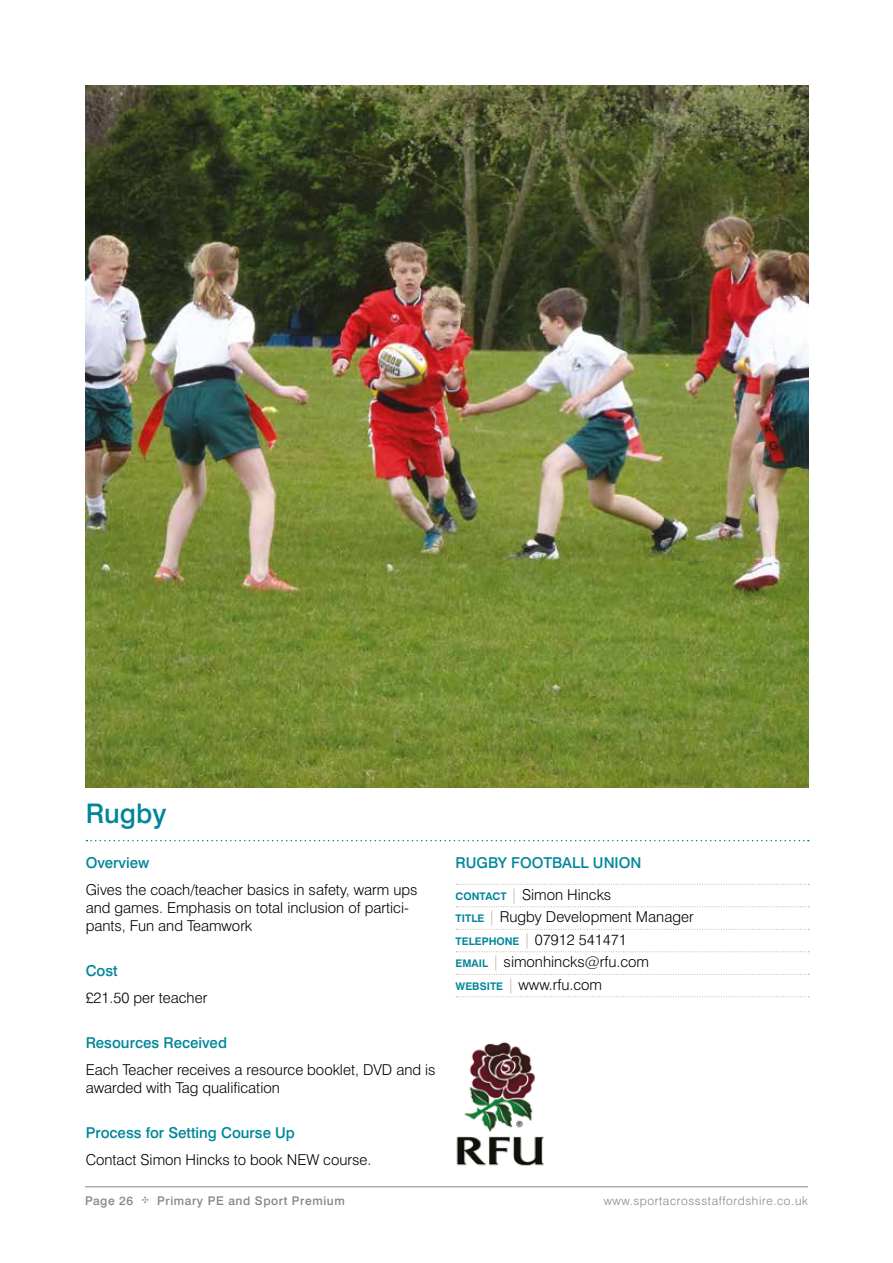
<style>
.page{position:relative;width:893px;height:1263px;background:#fff}
.page>*{position:absolute;margin:0;border:0;box-sizing:border-box;transform-origin:0 0}
.t1{font:500 27px "Swiss 721 BT";color:#00869a}
.t2{font:300 15px/18px "Swiss 721 BT";color:#000}
.t3{font:500 15px/31.5px "Swiss 721 BT";color:#00869a}
.t4{font:300 12px "Swiss 721 BT";letter-spacing:.05em;color:#878686}
.t5{font:500 12px "Swiss 721 BT";letter-spacing:.05em;color:#878686}
.s1{font-weight:700;font-size:10.5px}
.s2{font-weight:300;color:#b5aba1}
.s3{font-weight:300;color:#000}
.s4{font-weight:700;font-size:10.5px;color:#00869a}
.s5{color:#b5aba1}
</style>
<div class="page">
<svg style="left:86px;top:840px;width:723px;height:1px"></svg>
<img style="left:86px;top:85px;width:723px;height:702px">
<svg style="left:456px;top:884px;width:353px;height:1px"></svg>
<svg style="left:456px;top:906px;width:353px;height:1px"></svg>
<svg style="left:456px;top:929px;width:353px;height:1px"></svg>
<svg style="left:456px;top:951px;width:353px;height:1px"></svg>
<svg style="left:456px;top:974px;width:353px;height:1px"></svg>
<svg style="left:456px;top:996px;width:353px;height:1px"></svg>
<img style="left:456px;top:1041px;width:88px;height:125px">
<hr style="left:85px;top:1186px;width:723px;height:1px;background:#878686">
<h1 class="t1" style="left:86px;top:797px;width:82px">Rugby</h1>
<p class="t3" style="left:86px;top:847px;width:65px">Overview</p>
<p class="t2" style="left:86px;top:881px;width:333px">Gives the coach/teacher basics in safety, warm ups and games. Emphasis on total inclusion of partici&shy;pants, Fun and Teamwork</p>
<p class="t3" style="left:86px;top:955px;width:34px">Cost</p>
<p class="t2" style="left:86px;top:989px;width:123px">£21.50 per teacher</p>
<p class="t3" style="left:86px;top:1027px;width:143px">Resources Received</p>
<p class="t2" style="left:86px;top:1061px;width:351px">Each Teacher receives a resource booklet, DVD and is awarded with Tag qualification</p>
<p class="t3" style="left:86px;top:1117px;width:211px">Process for Setting Course Up</p>
<p class="t2" style="left:86px;top:1151px;width:287px">Contact Simon Hincks to book NEW course.</p>
<p class="t3" style="left:456px;top:847px;width:187px">RUGBY FOOTBALL UNION<br><span class="s1">CONTACT</span> <span class="s2">|</span> <span class="s3">Simon Hincks</span></p>
<p class="t2" style="left:456px;top:905px;width:239px;line-height:22.5px"><span class="s4">TITLE</span> <span class="s5">|</span> Rugby Development Manager<br><span class="s4">TELEPHONE</span> <span class="s5">|</span> 07912 541471<br><span class="s4">EMAIL</span> <span class="s5">|</span> simonhincks@rfu.com<br><span class="s4">WEBSITE</span> <span class="s5">|</span> www.rfu.com</p>
<p class="t5" style="left:85px;top:1193px;width:261px">Page 26 ✣ Primary PE and Sport Premium</p>
<p class="t4" style="left:604px;top:1193px;width:206px">www.sportacrossstaffordshire.co.uk</p>
</div>
